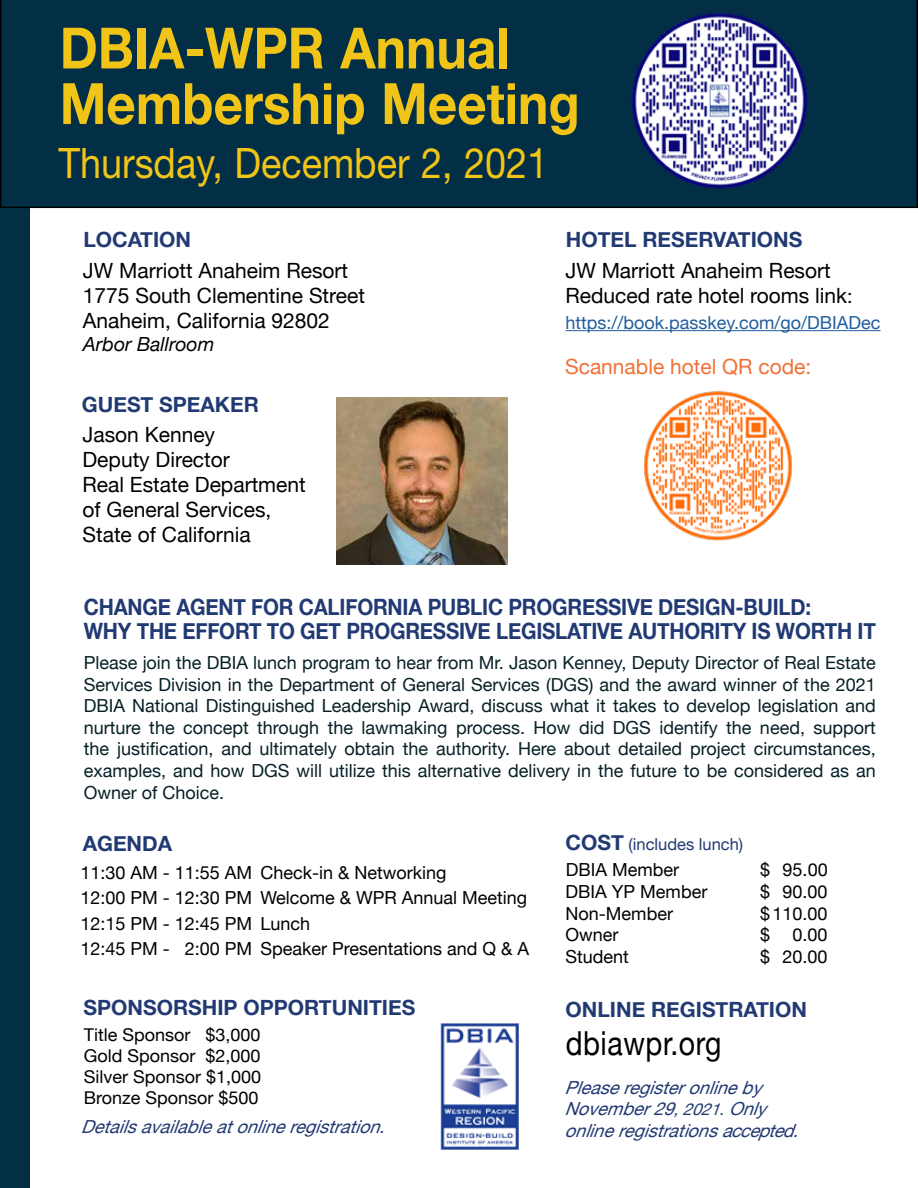
<style>
.page{position:relative;width:918px;height:1188px;background:#fff}
.page>*{position:absolute;margin:0;border:0;box-sizing:border-box;transform-origin:0 0}
.t1{font:700 57px/55.5px "Helvetica Neue LT Std";color:#f1c418;scale:.9 1}
.t2{font:42px "Helvetica Neue LT Std";color:#f1c418;scale:.9 1}
.t3{font:33px "Helvetica Neue";letter-spacing:.02em;color:#000;scale:.86 1}
.t4{font:700 22.5px/24px "Helvetica Neue";letter-spacing:-.01em;color:#223a74;scale:.91 1}
.t5{font:21px/25.2px "Helvetica Neue";color:#000}
.t6{font:700 21px "Helvetica Neue";color:#223a73}
.t7{font:21px "Helvetica Neue";color:#f07137}
.t8{font:italic 19.5px "Helvetica Neue";color:#000}
.t9{font:18px/21.6px "Helvetica Neue";color:#072026;text-align:justify}
.t10{font:18px/25.5px "Helvetica Neue";color:#000}
.t11{font:italic 18px/21.6px "Helvetica Neue";color:#223a73}
.t12{font:18px "Helvetica Neue";color:#215e9e}
.t13{font:17.7px/21px "Helvetica Neue";color:#000;text-align:justify}
.t14{font:16.5px "Helvetica Neue";color:#223a73}
.s1{font-size:19.5px}
.s2{font-weight:700;font-size:21px}
.s3{font-size:16.5px}
</style>
<div class="page">
<div style="left:0;top:0;width:29px;height:1188px;background:#032f46"></div>
<img style="left:440px;top:1023px;width:79px;height:127px">
<div style="left:0;top:0;width:918px;height:208px;background:#032f46"></div>
<img style="left:336px;top:397px;width:171px;height:168px">
<hr style="left:566px;top:330px;width:315px;height:1px;background:#215e9e">
<img style="left:628px;top:9px;width:183px;height:183px">
<img style="left:644px;top:391px;width:149px;height:150px">
<h1 class="t1" style="left:60px;top:19px;width:579px">DBIA-WPR Annual<br>Membership Meeting</h1>
<h2 class="t2" style="left:58px;top:139px;width:546px">Thursday, December 2, 2021</h2>
<p class="t6" style="left:83px;top:223px;width:109px">LOCATION</p>
<p class="t5" style="left:83px;top:259px;width:284px">JW Marriott Anaheim Resort<br>1775 South Clementine Street<br>Anaheim, California 92802</p>
<p class="t8" style="left:83px;top:330px;width:133px">Arbor Ballroom</p>
<p class="t6" style="left:82px;top:388px;width:178px">GUEST SPEAKER</p>
<p class="t5" style="left:83px;top:423px;width:225px">Jason Kenney<br>Deputy Director<br>Real Estate Department of General Services,<br>State of California</p>
<p class="t6" style="left:566px;top:223px;width:238px">HOTEL RESERVATIONS</p>
<p class="t5" style="left:566px;top:259px;width:289px">JW Marriott Anaheim Resort<br>Reduced rate hotel rooms link<span class="s1">:</span></p>
<p class="t12" style="left:566px;top:309px;width:317px">https://book.passkey.com/go/DBIADec</p>
<p class="t7" style="left:565px;top:351px;width:248px">Scannable hotel QR code:</p>
<p class="t4" style="left:84px;top:595px;width:872px">CHANGE AGENT FOR CALIFORNIA PUBLIC PROGRESSIVE DESIGN-BUILD:<br>WHY THE EFFORT TO GET PROGRESSIVE LEGISLATIVE AUTHORITY IS WORTH IT</p>
<p class="t9" style="left:84px;top:653px;width:794px">Please join the DBIA lunch program to hear from Mr. Jason Kenney, Deputy Director of Real Estate Services Division in the Department of General Services (DGS) and the award winner of the 2021<br>DBIA National Distinguished Leadership Award, discuss what it takes to develop legislation and nurture the concept through the lawmaking process. How did DGS identify the need, support the justification, and ultimately obtain the authority. Here about detailed project circumstances, examples, and how DGS will utilize this alternative delivery in the future to be considered as an Owner of Choice.</p>
<p class="t6" style="left:83px;top:827px;width:91px">AGENDA</p>
<p class="t10" style="left:81px;top:861px;width:450px">11:30 AM - 11:55 AM Check-in &amp; Networking<br>12:00 PM - 12:30 PM Welcome &amp; WPR Annual Meeting 12:15 PM - 12:45 PM Lunch<br>12:45 PM - 2:00 PM Speaker Presentations and Q &amp; A</p>
<p class="t14" style="left:566px;top:832px;width:179px"><span class="s2">COST</span> (includes lunch)</p>
<p class="t10" style="left:566px;top:858px;width:115px">DBIA Member</p>
<p class="t10" style="left:760px;top:858px;width:69px">$ 95.00</p>
<p class="t10" style="left:566px;top:880px;width:143px">DBIA YP Member</p>
<p class="t10" style="left:760px;top:880px;width:69px">$ 90.00</p>
<p class="t10" style="left:566px;top:902px;width:109px">Non-Member</p>
<p class="t10" style="left:760px;top:902px;width:69px">$110.00</p>
<p class="t10" style="left:566px;top:923px;width:54px">Owner</p>
<p class="t10" style="left:760px;top:923px;width:69px">$ 0.00</p>
<p class="t10" style="left:566px;top:945px;width:65px">Student</p>
<p class="t10" style="left:760px;top:945px;width:69px">$ 20.00</p>
<p class="t6" style="left:84px;top:991px;width:333px">SPONSORSHIP OPPORTUNITIES</p>
<p class="t6" style="left:566px;top:993px;width:243px">ONLINE REGISTRATION</p>
<p class="t13" style="left:84px;top:1026px;width:179px">Title Sponsor $3,000<br>Gold Sponsor $2,000<br>Silver Sponsor $1,000<br>Bronze Sponsor $500</p>
<h3 class="t3" style="left:566px;top:1019px;width:183px">dbiawpr.org</h3>
<p class="t11" style="left:565px;top:1078px;width:245px">Pleaseregisteronlineby<br>November29<span class="s3">,2021.</span>Only onlineregistrationsaccepted.</p>
<p class="t11" style="left:81px;top:1117px;width:315px">Detailsavailableatonlineregistration.</p>
</div>
